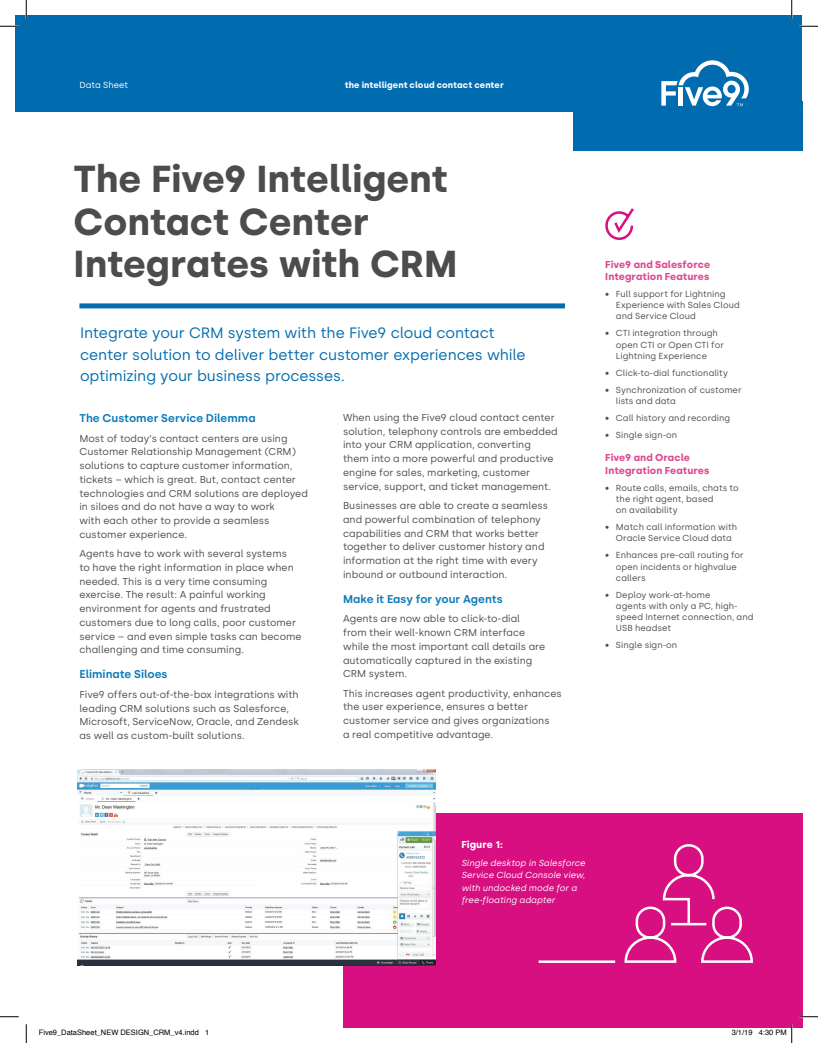
<style>
.page{position:relative;width:818px;height:1043px;background:#fff}
.page>*{position:absolute;margin:0;border:0;box-sizing:border-box;transform-origin:0 0}
.t1{font:700 37.5px/42.5px "Silka";letter-spacing:-.005em;color:#4b4c4d}
.t2{font:15px/21.2px "Silka";letter-spacing:-.01em;color:#006caf}
.t3{font:600 11.25px "Silka";letter-spacing:.005em;color:#0b7ab9}
.t4{font:10px/13.8px "Silka";color:#4b4c4d}
.t5{font:700 10px/12.5px "Silka";letter-spacing:.01em;color:#dc4990}
.t6{font:700 10px "Silka";letter-spacing:.01em;color:#fff}
.t7{font:8.75px/11.2px "Silka";letter-spacing:.005em;color:#4b4c4d}
.t8{font:italic 8.75px/12.5px "Silka";color:#fff}
.t9{font:700 8.75px "Silka";letter-spacing:.01em;color:#fff}
.t10{font:8.75px "Silka";letter-spacing:.01em;color:#fff}
.t11{font:7.5px "Helvetica";color:#000}
</style>
<div class="page">
<div style="left:573px;top:101px;width:229px;height:49px;background:#006caf"></div>
<div style="left:343px;top:813px;width:459px;height:214px;background:#d80f81"></div>
<div style="left:16px;top:16px;width:785px;height:96px;background:#006caf"></div>
<svg style="left:661px;top:60px;width:87px;height:46px"></svg>
<div style="left:79px;top:303px;width:486px;height:5px;background:#006caf"></div>
<img style="left:77px;top:769px;width:359px;height:196px">
<svg style="left:624px;top:844px;width:129px;height:119px"></svg>
<hr style="left:538px;top:960px;width:77px;height:2px;background:#fff">
<svg style="left:605px;top:208px;width:29px;height:32px"></svg>
<svg style="left:0;top:25px;width:19px;height:2px"></svg>
<svg style="left:799px;top:25px;width:19px;height:2px"></svg>
<svg style="left:0;top:1016px;width:19px;height:1px"></svg>
<svg style="left:799px;top:1015px;width:19px;height:2px"></svg>
<svg style="left:25px;top:0;width:2px;height:19px"></svg>
<svg style="left:25px;top:1024px;width:2px;height:18px"></svg>
<svg style="left:790px;top:0;width:2px;height:19px"></svg>
<svg style="left:758px;top:1024px;width:34px;height:18px"></svg>
<p class="t10" style="left:79px;top:80px;width:50px">Data Sheet</p>
<p class="t9" style="left:345px;top:79px;width:161px">the intelligent cloud contact center</p>
<h1 class="t1" style="left:74px;top:158px;width:385px">The Five9 Intelligent<br>Contact Center<br>Integrates with CRM</h1>
<h2 class="t2" style="left:80px;top:322px;width:447px">Integrate your CRM system with the Five9 cloud contact center solution to deliver better customer experiences while optimizing your business processes.</h2>
<p class="t4" style="left:343px;top:410px;width:216px">When using the Five9 cloud contact center solution, telephony controls are embedded into your CRM application, converting them into a more powerful and productive engine for sales, marketing, customer service, support, and ticket management.</p>
<p class="t4" style="left:343px;top:498px;width:206px">Businesses are able to create a seamless and powerful combination of telephony capabilities and CRM that works better together to deliver customer history and information at the right time with every inbound or outbound interaction.</p>
<p class="t3" style="left:343px;top:592px;width:161px">Make it Easy for your Agents</p>
<p class="t4" style="left:343px;top:612px;width:204px">Agents are now able to click-to-dial from their well-known CRM interface while the most important call details are automatically captured in the existing CRM system.</p>
<p class="t4" style="left:343px;top:686px;width:220px">This increases agent productivity, enhances the user experience, ensures a better customer service and gives organizations<br>a real competitive advantage.</p>
<p class="t3" style="left:79px;top:411px;width:178px">The Customer Service Dilemma</p>
<p class="t4" style="left:79px;top:431px;width:230px">Most of today’s contact centers are using Customer Relationship Management (CRM) solutions to capture customer information, tickets – which is great. But, contact center technologies and CRM solutions are deployed in siloes and do not have a way to work<br>with each other to provide a seamless customer experience.</p>
<p class="t4" style="left:79px;top:547px;width:224px">Agents have to work with several systems<br>to have the right information in place when needed. This is a very time consuming exercise. The result: A painful working environment for agents and frustrated customers due to long calls, poor customer service – and even simple tasks can become challenging and time consuming.</p>
<p class="t3" style="left:79px;top:668px;width:90px">Eliminate Siloes</p>
<p class="t4" style="left:79px;top:687px;width:221px">Five9 offers out-of-the-box integrations with leading CRM solutions such as Salesforce, Microsoft, ServiceNow, Oracle, and Zendesk as well as custom-built solutions.</p>
<p class="t5" style="left:605px;top:258px;width:106px">Five9 and Salesforce<br>Integration Features</p>
<p class="t7" style="left:616px;top:288px;width:125px;text-indent:-11px">• Full support for Lightning<br>Experience with Sales Cloud and Service Cloud</p>
<p class="t7" style="left:616px;top:327px;width:109px;text-indent:-11px">• CTI integration through open CTI or Open CTI for<br>Lightning Experience</p>
<p class="t7" style="left:605px;top:367px;width:124px">• Click-to-dial functionality</p>
<p class="t7" style="left:616px;top:384px;width:127px;text-indent:-11px">• Synchronization of customer lists and data</p>
<p class="t7" style="left:605px;top:412px;width:126px">• Call history and recording</p>
<p class="t7" style="left:605px;top:429px;width:73px">• Single sign-on</p>
<p class="t5" style="left:605px;top:451px;width:106px">Five9 and Oracle<br>Integration Features</p>
<p class="t7" style="left:616px;top:482px;width:124px;text-indent:-11px">• Route calls, emails, chats to the right agent, based<br>on availability</p>
<p class="t7" style="left:616px;top:521px;width:123px;text-indent:-11px">• Match call information with<br>Oracle Service Cloud data</p>
<p class="t7" style="left:616px;top:549px;width:129px;text-indent:-11px">• Enhances pre-call routing for open incidents or highvalue callers</p>
<p class="t7" style="left:616px;top:589px;width:139px;text-indent:-11px">• Deploy work-at-home<br>agents with only a PC, high&shy;speed Internet connection, and<br>USB headset</p>
<p class="t7" style="left:605px;top:639px;width:73px">• Single sign-on</p>
<p class="t6" style="left:461px;top:838px;width:43px">Figure 1:</p>
<p class="t8" style="left:461px;top:856px;width:125px">Single desktop in Salesforce<br>Service Cloud Console view, with undocked mode for a free-floating adapter</p>
<p class="t11" style="left:39px;top:1027px;width:172px">Five9_DataSheet_NEW DESIGN_CRM_v4.indd 1</p>
<p class="t11" style="left:731px;top:1027px;width:57px">3/1/19 4:30 PM</p>
</div>
